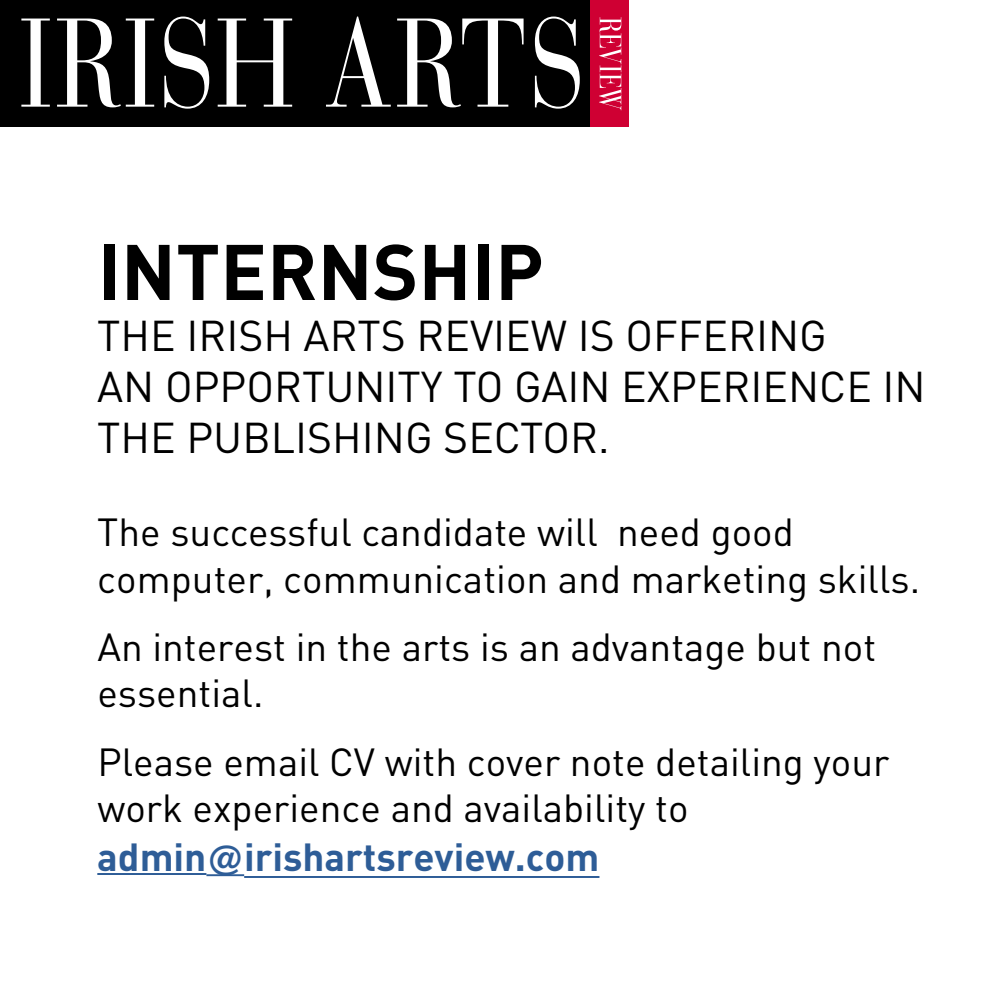
<style>
.page{position:relative;width:993px;height:993px;background:#fff}
.page>*{position:absolute;margin:0;border:0;box-sizing:border-box;transform-origin:0 0}
.t1{font:700 77.35px "DIN";color:#000}
.t2{font:42.7px/51.1px "DIN";color:#000}
.t3{font:38.85px/46.6px "DIN";color:#000}
.s1{font-weight:700;color:#2e5d97}
.s2{font-family:"Helvetica";font-weight:700;color:#2e5d97}
</style>
<div class="page">
<hr style="left:97px;top:872px;width:109px;height:2px;background:#2e5d97">
<hr style="left:206px;top:873px;width:38px;height:2px;background:#2e5d97">
<hr style="left:244px;top:875px;width:355px;height:2px;background:#2e5d97">
<div style="left:0;top:0;width:590px;height:126px;background:#000"></div>
<svg style="left:21px;top:19px;width:29px;height:88px"></svg>
<svg style="left:57px;top:19px;width:97px;height:88px"></svg>
<svg style="left:164px;top:17px;width:45px;height:92px"></svg>
<svg style="left:217px;top:19px;width:75px;height:88px"></svg>
<svg style="left:326px;top:17px;width:64px;height:90px"></svg>
<svg style="left:397px;top:19px;width:126px;height:88px"></svg>
<svg style="left:534px;top:17px;width:45px;height:92px"></svg>
<div style="left:590px;top:0;width:38px;height:126px;background:#cf0033"></div>
<svg style="left:599px;top:17px;width:22px;height:93px"></svg>
<h1 class="t1" style="left:97px;top:220px;width:448px">INTERNSHIP</h1>
<p class="t2" style="left:97px;top:311px;width:829px">THE IRISH ARTS REVIEW IS OFFERING<br>AN OPPORTUNITY TO GAIN EXPERIENCE IN<br>THE PUBLISHING SECTOR.</p>
<p class="t3" style="left:97px;top:509px;width:824px">The successful candidate will need good computer, communication and marketing skills.</p>
<p class="t3" style="left:97px;top:624px;width:780px">An interest in the arts is an advantage but not essential.</p>
<p class="t3" style="left:97px;top:738px;width:793px;line-height:47.6px">Please email CV with cover note detailing your work experience and availability to <span class="s1">admin</span><span class="s2">@</span><span class="s1">irishartsreview.com</span></p>
</div>
